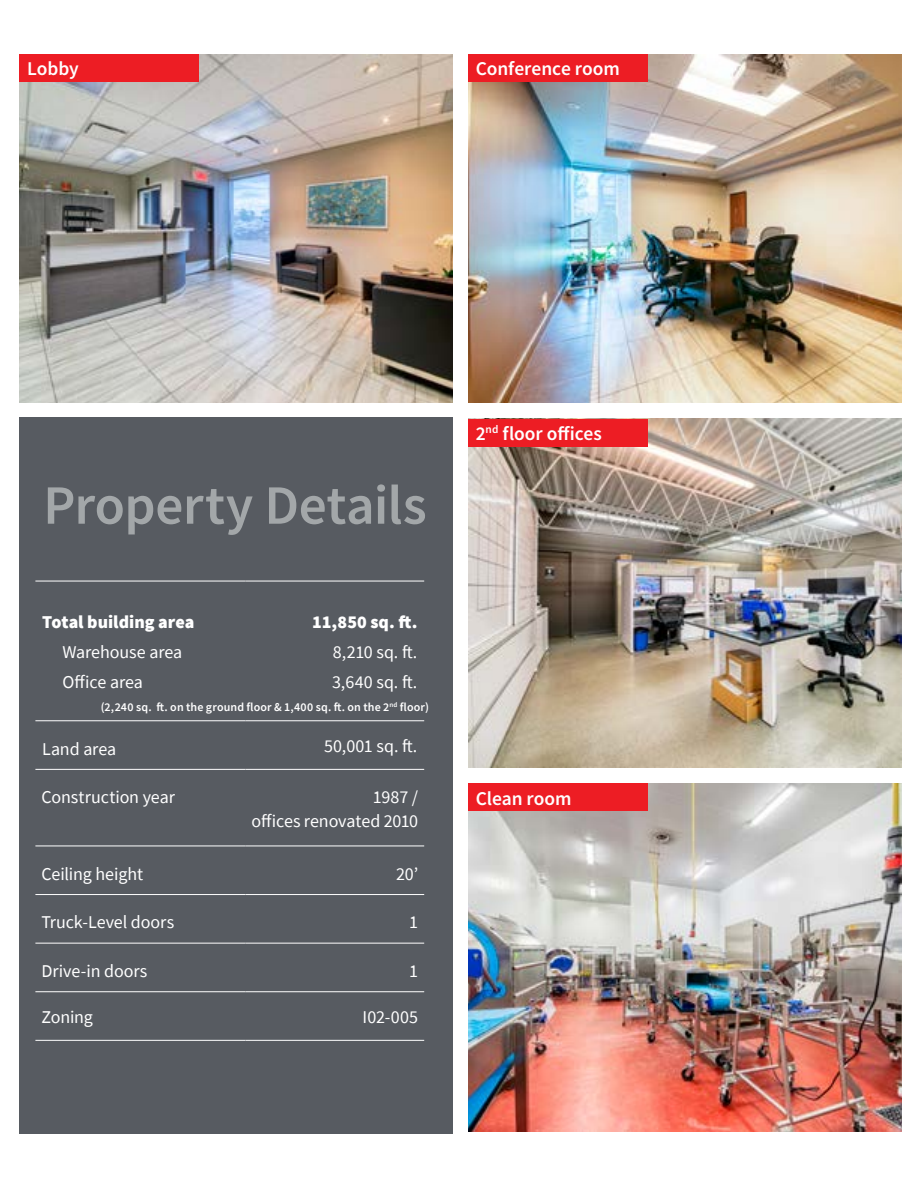
<style>
.page{position:relative;width:918px;height:1188px;background:#fff}
.page>*{position:absolute;margin:0;border:0;box-sizing:border-box;transform-origin:0 0}
.t1{font:600 55.5px "Source Sans Pro";letter-spacing:-.01em;color:#a3a7a9}
.t2{font:19.5px "Source Sans Variable";letter-spacing:-.005em;color:#fff}
.t3{font:18px/30px "Source Sans Pro";letter-spacing:-.005em;color:#fff}
.t4{font:900 18px "Source Sans Pro";color:#fff}
.t5{font:600 12px "Source Sans Pro";letter-spacing:.015em;color:#fff}
</style>
<div class="page">
<img style="left:19px;top:54px;width:434px;height:349px">
<div style="left:19px;top:417px;width:434px;height:717px;background:#575b61"></div>
<img style="left:468px;top:54px;width:433px;height:349px">
<img style="left:468px;top:419px;width:433px;height:348px">
<img style="left:468px;top:783px;width:433px;height:349px">
<div style="left:19px;top:54px;width:180px;height:28px;background:#ed1d24"></div>
<div style="left:468px;top:54px;width:179px;height:28px;background:#ed1d24"></div>
<div style="left:468px;top:419px;width:179px;height:28px;background:#ed1d24"></div>
<div style="left:468px;top:783px;width:179px;height:28px;background:#ed1d24"></div>
<hr style="left:35px;top:581px;width:210px;height:1px;background:#fff">
<hr style="left:245px;top:581px;width:179px;height:1px;background:#fff">
<hr style="left:35px;top:720px;width:210px;height:1px;background:#fff">
<hr style="left:245px;top:720px;width:179px;height:1px;background:#fff">
<hr style="left:35px;top:769px;width:210px;height:1px;background:#fff">
<hr style="left:245px;top:769px;width:179px;height:1px;background:#fff">
<hr style="left:35px;top:846px;width:210px;height:1px;background:#fff">
<hr style="left:245px;top:846px;width:179px;height:1px;background:#fff">
<hr style="left:35px;top:894px;width:210px;height:1px;background:#fff">
<hr style="left:245px;top:894px;width:179px;height:1px;background:#fff">
<hr style="left:35px;top:943px;width:210px;height:1px;background:#fff">
<hr style="left:245px;top:943px;width:179px;height:1px;background:#fff">
<hr style="left:35px;top:991px;width:210px;height:1px;background:#fff">
<hr style="left:245px;top:991px;width:179px;height:1px;background:#fff">
<hr style="left:35px;top:1040px;width:210px;height:1px;background:#fff">
<hr style="left:245px;top:1040px;width:179px;height:1px;background:#fff">
<p class="t2" style="left:27px;top:57px;width:53px">Lobby</p>
<p class="t2" style="left:476px;top:57px;width:146px">Conference room</p>
<h1 class="t1" style="left:43px;top:469px;width:385px">Property Details</h1>
<p class="t4" style="left:42px;top:609px;width:154px">Total building area</p>
<p class="t3" style="left:62px;top:637px;width:121px">Warehouse area<br>Office area</p>
<p class="t4" style="left:312px;top:609px;width:107px">11,850 sq. ft.</p>
<p class="t3" style="left:332px;top:637px;width:87px">8,210 sq. ft.<br>3,640 sq. ft.</p>
<p class="t5" style="left:101px;top:699px;width:330px">(2,240 sq. ft. on the ground floor &amp; 1,400 sq. ft. on the 2<sup>nd</sup> floor)</p>
<p class="t3" style="left:42px;top:733px;width:76px">Land area</p>
<p class="t3" style="left:324px;top:731px;width:95px">50,001 sq. ft.</p>
<p class="t3" style="left:41px;top:782px;width:135px">Construction year</p>
<p class="t3" style="left:251px;top:785px;width:168px;line-height:24px;text-align:right">1987 /<br>offices renovated 2010</p>
<p class="t3" style="left:41px;top:859px;width:103px">Ceiling height</p>
<p class="t3" style="left:396px;top:859px;width:24px">20’</p>
<p class="t3" style="left:41px;top:907px;width:134px">Truck-Level doors</p>
<p class="t3" style="left:409px;top:907px;width:10px">1</p>
<p class="t3" style="left:41px;top:956px;width:108px">Drive-in doors</p>
<p class="t3" style="left:409px;top:956px;width:10px">1</p>
<p class="t3" style="left:41px;top:1002px;width:53px">Zoning</p>
<p class="t3" style="left:363px;top:1002px;width:57px">I02-005</p>
<p class="t2" style="left:476px;top:422px;width:128px">2<sup>nd</sup> floor offices</p>
<p class="t2" style="left:476px;top:786px;width:97px">Clean room</p>
</div>
